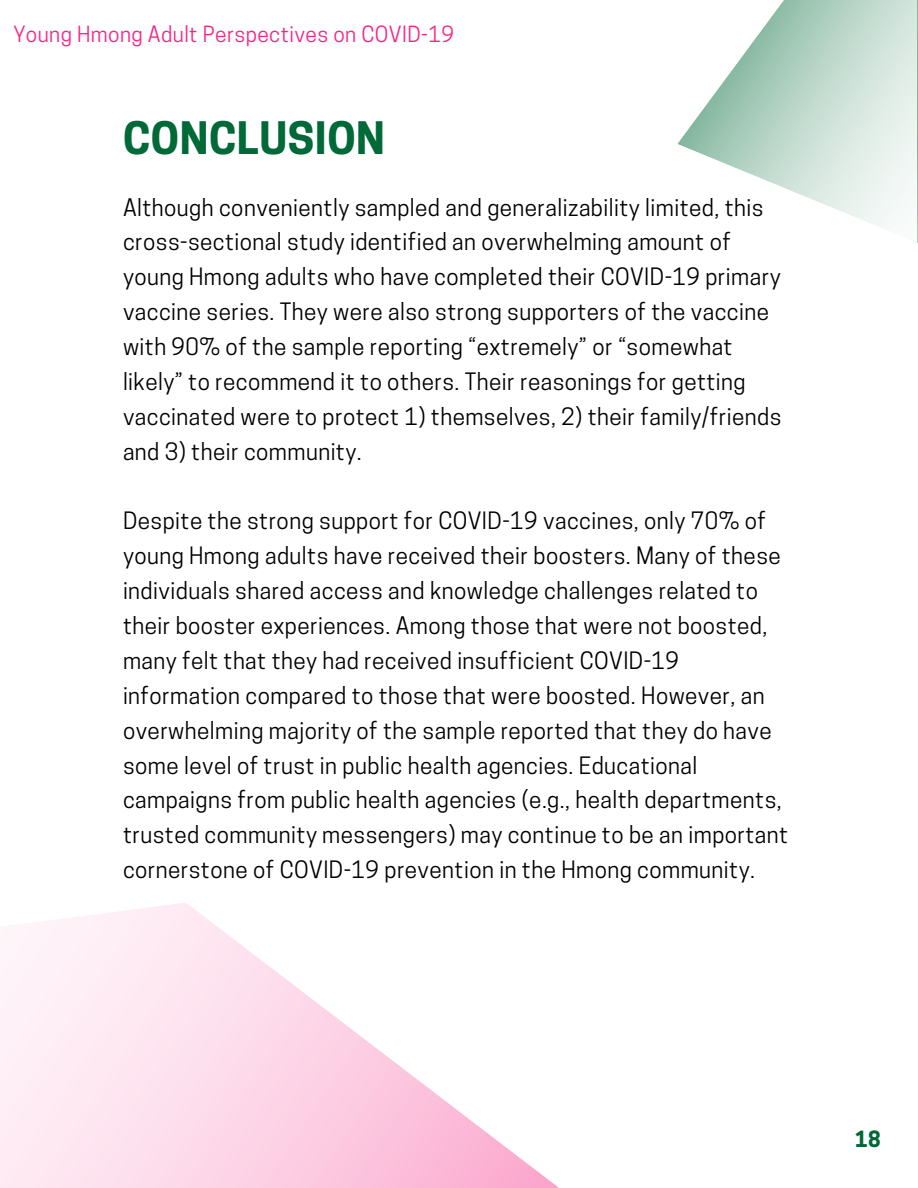
<style>
.page{position:relative;width:918px;height:1188px;background:#fff}
.page>*{position:absolute;margin:0;border:0;box-sizing:border-box;transform-origin:0 0}
.t1{font:700 42px "Cooper Hewitt";letter-spacing:.015em;color:#006938}
.t2{font:22.5px/34.8px "Cooper Hewitt";letter-spacing:.02em;color:#000}
.t3{font:21px "Cooper Hewitt";letter-spacing:.02em;color:#f72685}
.t4{font:700 21px "Cooper Hewitt";color:#006938}
</style>
<div class="page">
<svg style="left:678px;top:0;width:240px;height:243px"></svg>
<svg style="left:0;top:903px;width:559px;height:285px"></svg>
<p class="t3" style="left:13px;top:27px;width:442px">Young Hmong Adult Perspectives on COVID-19</p>
<h1 class="t1" style="left:123px;top:123px;width:263px">CONCLUSION</h1>
<p class="t2" style="left:123px;top:193px;width:660px">Although conveniently sampled and generalizability limited, this cross-sectional study identified an overwhelming amount of young Hmong adults who have completed their COVID-19 primary vaccine series. They were also strong supporters of the vaccine with 90% of the sample reporting “extremely” or “somewhat likely” to recommend it to others. Their reasonings for getting vaccinated were to protect 1) themselves, 2) their family/friends and 3) their community.</p>
<p class="t2" style="left:123px;top:506px;width:667px">Despite the strong support for COVID-19 vaccines, only 70% of young Hmong adults have received their boosters. Many of these individuals shared access and knowledge challenges related to their booster experiences. Among those that were not boosted, many felt that they had received insufficient COVID-19 information compared to those that were boosted. However, an overwhelming majority of the sample reported that they do have some level of trust in public health agencies. Educational campaigns from public health agencies (e.g., health departments, trusted community messengers) may continue to be an important cornerstone of COVID-19 prevention in the Hmong community.</p>
<p class="t4" style="left:855px;top:1131px;width:27px">18</p>
</div>
